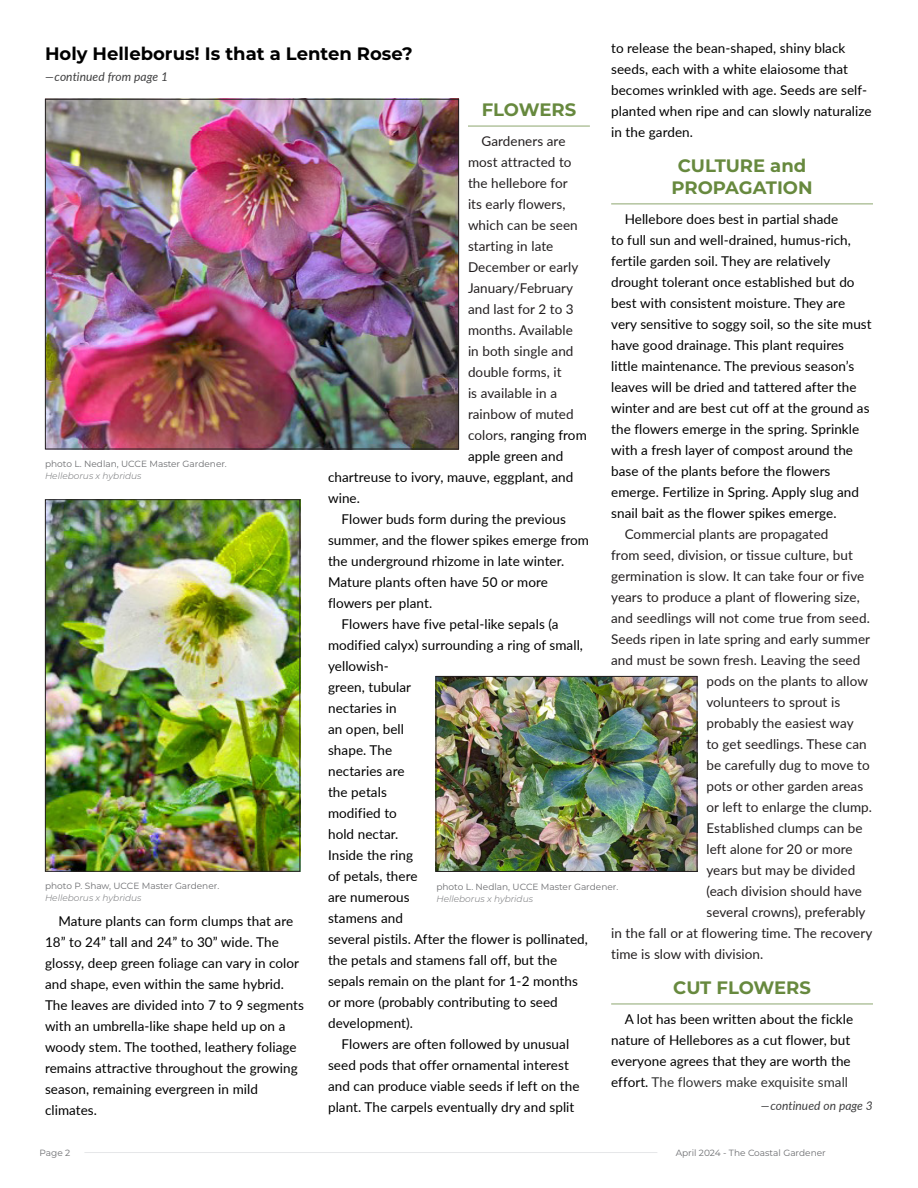
<style>
.page{position:relative;width:918px;height:1188px;background:#fff}
.page>*{position:absolute;margin:0;border:0;box-sizing:border-box;transform-origin:0 0}
._04_Sub_Title_Center{font:700 18px/21.6px "Montserrat";color:#67893e;text-align:center}
._04_title_continued{font:700 18px "Montserrat";color:#000}
._05_body_text{font:13.5px/21px "Lato";letter-spacing:.005em;color:#000}
._05_body_text-2{font:13.5px "Lato";letter-spacing:.005em;color:#231f20}
.t1{font:italic 12px "Lato";letter-spacing:.005em;color:#3e3e3f}
._06_Photo_Caption{font:9px/12px "Montserrat";color:#6c6d70}
.s1{color:#333}
.s2{color:#231f20}
.s3{font-weight:300;font-style:italic}
</style>
<div class="page">
<hr style="left:84px;top:1152px;width:573px;height:1px;background:#e6e7e9">
<hr style="left:468px;top:125px;width:122px;height:2px;background:#b3c49f">
<hr style="left:611px;top:203px;width:262px;height:2px;background:#b3c49f">
<hr style="left:611px;top:1003px;width:262px;height:2px;background:#b3c49f">
<img style="left:47px;top:101px;width:410px;height:346px">
<div style="left:45px;top:99px;width:414px;height:350px;border:1px solid #231f20"></div>
<img style="left:47px;top:501px;width:251px;height:369px">
<div style="left:45px;top:499px;width:255px;height:373px;border:1px solid #231f20"></div>
<img style="left:438px;top:678px;width:257px;height:192px">
<div style="left:436px;top:676px;width:261px;height:196px;border:1px solid #231f20"></div>
<p class="_05_body_text" style="left:611px;top:37px;width:262px">to release the bean-shaped, shiny black seeds, each with a white elaiosome that becomes wrinkled with age. Seeds are self&shy;planted when ripe and can slowly naturalize in the garden.</p>
<p class="_04_Sub_Title_Center" style="left:671px;top:154px;width:143px">CULTURE and<br>PROPAGATION</p>
<p class="_05_body_text" style="left:611px;top:208px;width:262px;text-indent:14px">Hellebore does best in partial shade<br>to full sun and well-drained, humus-rich, fertile garden soil. They are relatively drought tolerant once established but do best with consistent moisture. They are very sensitive to soggy soil, so the site must have good drainage. This plant requires little maintenance. The previous season’s leaves will be dried and tattered after the winter and are best cut off at the ground as the flowers emerge in the spring. Sprinkle with a fresh layer of compost around the base of the plants before the flowers emerge. Fertilize in Spring. Apply slug and snail bait as the flower spikes emerge.</p>
<p class="_05_body_text-2" style="left:625px;top:525px;width:205px">Commercial plants are propagated</p>
<p class="_05_body_text-2" style="left:611px;top:546px;width:243px">from seed, division, or tissue culture, but</p>
<p class="_05_body_text-2" style="left:611px;top:567px;width:255px">germination is slow. It can take four or five</p>
<p class="_05_body_text-2" style="left:611px;top:588px;width:250px">years to produce a plant of flowering size,</p>
<p class="_05_body_text-2" style="left:611px;top:609px;width:260px">and seedlings will not come true from seed.</p>
<p class="_05_body_text-2" style="left:611px;top:630px;width:260px">Seeds ripen in late spring and early summer</p>
<p class="_05_body_text-2" style="left:611px;top:651px;width:251px">and must be sown fresh. Leaving the seed</p>
<p class="_05_body_text-2" style="left:706px;top:672px;width:163px">pods on the plants to allow</p>
<p class="_05_body_text-2" style="left:706px;top:693px;width:135px">volunteers to sprout is</p>
<p class="_05_body_text-2" style="left:706px;top:714px;width:149px">probably the easiest way</p>
<p class="_05_body_text-2" style="left:706px;top:735px;width:162px">to get seedlings. These can</p>
<p class="_05_body_text-2" style="left:706px;top:756px;width:165px">be carefully dug to move to</p>
<p class="_05_body_text-2" style="left:706px;top:777px;width:158px">pots or other garden areas</p>
<p class="_05_body_text-2" style="left:706px;top:798px;width:167px">or left to enlarge the clump.</p>
<p class="_05_body_text-2" style="left:706px;top:819px;width:158px">Established clumps can be</p>
<p class="_05_body_text-2" style="left:706px;top:840px;width:148px">left alone for 20 or more</p>
<p class="_05_body_text-2" style="left:706px;top:861px;width:150px">years but may be divided</p>
<p class="_05_body_text-2" style="left:706px;top:882px;width:157px">(each division should have</p>
<p class="_05_body_text-2" style="left:706px;top:903px;width:161px">several crowns), preferably</p>
<p class="_05_body_text-2" style="left:611px;top:924px;width:263px">in the fall or at flowering time. The recovery</p>
<p class="_05_body_text-2" style="left:611px;top:945px;width:154px">time is slow with division.</p>
<p class="_04_Sub_Title_Center" style="left:673px;top:976px;width:139px">CUT FLOWERS</p>
<p class="_05_body_text" style="left:611px;top:1008px;width:244px;text-indent:14px">A lot has been written about the fickle nature of Hellebores as a cut flower, but everyone agrees that they are worth the effort. <span class="s1">The flowers make exquisite small</span></p>
<p class="_04_title_continued" style="left:45px;top:41px;width:369px">Holy Helleborus! Is that a Lenten Rose?</p>
<p class="t1" style="left:45px;top:68px;width:125px">—continued from page 1</p>
<p class="_04_Sub_Title_Center" style="left:482px;top:98px;width:96px">FLOWERS</p>
<p class="_05_body_text-2" style="left:482px;top:132px;width:85px">Gardeners are</p>
<p class="_05_body_text-2" style="left:468px;top:153px;width:105px">most attracted to</p>
<p class="_05_body_text-2" style="left:468px;top:174px;width:101px">the hellebore for</p>
<p class="_05_body_text-2" style="left:468px;top:195px;width:99px">its early flowers,</p>
<p class="_05_body_text-2" style="left:468px;top:216px;width:111px">which can be seen</p>
<p class="_05_body_text-2" style="left:468px;top:237px;width:87px">starting in late</p>
<p class="_05_body_text-2" style="left:468px;top:258px;width:112px">December or early</p>
<p class="_05_body_text-2" style="left:468px;top:279px;width:107px">January/February</p>
<p class="_05_body_text-2" style="left:468px;top:300px;width:107px">and last for 2 to 3</p>
<p class="_05_body_text-2" style="left:468px;top:321px;width:106px">months. Available</p>
<p class="_05_body_text-2" style="left:468px;top:342px;width:107px">in both single and</p>
<p class="_05_body_text-2" style="left:468px;top:363px;width:95px">double forms, it</p>
<p class="_05_body_text-2" style="left:468px;top:384px;width:91px">is available in a</p>
<p class="_05_body_text-2" style="left:468px;top:405px;width:107px">rainbow of muted</p>
<p class="_05_body_text" style="left:468px;top:424px;width:120px"><span class="s2">colors,</span> ranging from</p>
<p class="_05_body_text" style="left:468px;top:445px;width:97px">apple green and</p>
<p class="_05_body_text" style="left:328px;top:466px;width:247px">chartreuse to ivory, mauve, eggplant, and</p>
<p class="_05_body_text" style="left:328px;top:487px;width:33px">wine.</p>
<p class="_05_body_text" style="left:328px;top:508px;width:262px;text-indent:14px">Flower buds form during the previous summer, and the flower spikes emerge from the underground rhizome in late winter.<br>Mature plants often have 50 or more flowers per plant.</p>
<p class="_05_body_text" style="left:328px;top:613px;width:261px;text-indent:14px">Flowers have five petal-like sepals (a modified calyx) surrounding a ring of small, yellowish-<br>green, tubular<br>nectaries in<br>an open, bell<br>shape. The<br>nectaries are<br>the petals<br>modified to<br>hold nectar.<br>Inside the ring<br>of petals, there<br>are numerous<br>stamens and<br>several pistils. After the flower is pollinated, the petals and stamens fall off, but the sepals remain on the plant for 1-2 months or more (probably contributing to seed development).</p>
<p class="_05_body_text" style="left:328px;top:1033px;width:253px;text-indent:14px">Flowers are often followed by unusual seed pods that offer ornamental interest and can produce viable seeds if left on the plant. The carpels eventually dry and split</p>
<p class="_06_Photo_Caption" style="left:45px;top:458px;width:183px">photo L. Nedlan, UCCE Master Gardener.<br><span class="s3">Helleborus x hybridus</span></p>
<p class="_06_Photo_Caption" style="left:45px;top:880px;width:176px">photo P. Shaw, UCCE Master Gardener.<br><span class="s3">Helleborus x hybridus</span></p>
<p class="_06_Photo_Caption" style="left:436px;top:880px;width:183px">photo L. Nedlan, UCCE Master Gardener.<br><span class="s3">Helleborus x hybridus</span></p>
<p class="_05_body_text" style="left:45px;top:910px;width:260px;text-indent:14px">Mature plants can form clumps that are 18” to 24” tall and 24” to 30” wide. The glossy, deep green foliage can vary in color and shape, even within the same hybrid.<br>The leaves are divided into 7 to 9 segments with an umbrella-like shape held up on a woody stem. The toothed, leathery foliage remains attractive throughout the growing season, remaining evergreen in mild climates.</p>
<p class="t1" style="left:761px;top:1097px;width:114px">—continued on page 3</p>
<p class="_06_Photo_Caption" style="left:40px;top:1146px;width:32px">Page 2</p>
<p class="_06_Photo_Caption" style="left:676px;top:1146px;width:152px">April 2024 - The Coastal Gardener</p>
</div>
